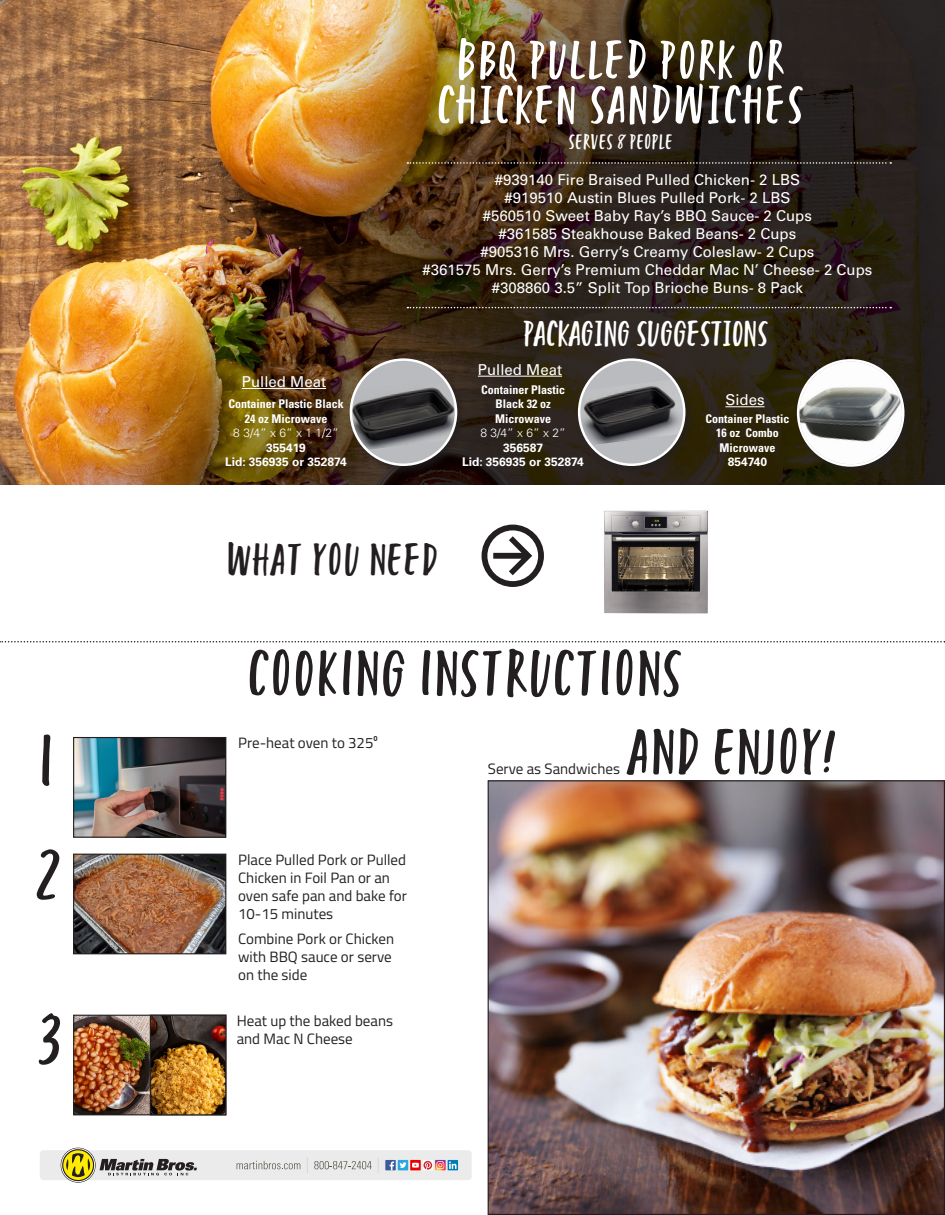
<style>
.page{position:relative;width:945px;height:1215px;background:#fff}
.page>*{position:absolute;margin:0;border:0;box-sizing:border-box;transform-origin:0 0}
.t1{font:72px "Turbinado Condensed Two Pro";color:#231f20}
.t2{font:64.5px "Turbinado Condensed Two Pro";color:#231f20}
.t3{font:54px/45px "Turbinado Condensed Two Pro";color:#fff;text-align:center}
.t4{font:45px "Turbinado Condensed Two Pro";color:#231f20}
.t5{font:36px "Turbinado Condensed Two Pro";letter-spacing:-.04em;color:#fff}
.t6{font:21px "Turbinado Condensed Two Pro";color:#fff}
.t7{font:15px "Univers";color:#fff}
.t8{font:15px/18px "Titillium";color:#231f20}
.name{font:700 condensed 12px/14.4px "Univers";color:#fff;text-align:center}
.number{font:700 12px "Univers";color:#fff}
.s1{font-weight:300;font-stretch:normal}
.s2{font-stretch:normal}
</style>
<div class="page">
<img style="left:0;top:0;width:945px;height:484px">
<div style="left:40px;top:1150px;width:432px;height:30px;background:#ecebeb;border-radius:4px"></div>
<svg style="left:314px;top:1161px;width:58px;height:8px"></svg>
<svg style="left:237px;top:1161px;width:63px;height:8px"></svg>
<svg style="left:61px;top:1148px;width:136px;height:34px"></svg>
<svg style="left:307px;top:1158px;width:1px;height:15px"></svg>
<svg style="left:378px;top:1158px;width:1px;height:15px"></svg>
<div style="left:398px;top:1160px;width:10px;height:10px;background:#29a8e0"></div>
<svg style="left:400px;top:1162px;width:6px;height:6px"></svg>
<div style="left:385px;top:1160px;width:11px;height:10px;background:#3c5b99"></div>
<svg style="left:390px;top:1162px;width:4px;height:8px"></svg>
<div style="left:448px;top:1160px;width:10px;height:10px;background:#007bb6"></div>
<div style="left:410px;top:1160px;width:11px;height:10px;background:#ed0000"></div>
<svg style="left:412px;top:1160px;width:45px;height:10px"></svg>
<svg style="left:0;top:641px;width:945px;height:2px"></svg>
<svg style="left:407px;top:307px;width:484px;height:1px"></svg>
<svg style="left:407px;top:162px;width:484px;height:2px"></svg>
<img style="left:604px;top:510px;width:104px;height:104px">
<img style="left:490px;top:782px;width:453px;height:431px">
<img style="left:75px;top:739px;width:149px;height:97px">
<div style="left:73px;top:737px;width:153px;height:101px;border:1px solid #231f20"></div>
<img style="left:75px;top:856px;width:149px;height:96px">
<div style="left:73px;top:854px;width:153px;height:100px;border:1px solid #231f20"></div>
<img style="left:75px;top:1017px;width:75px;height:96px">
<div style="left:73px;top:1015px;width:153px;height:100px;border:1px solid #231f20"></div>
<img style="left:152px;top:1017px;width:72px;height:96px">
<div style="left:150px;top:1015px;width:76px;height:100px;border:1px solid #231f20"></div>
<div style="left:575px;top:356px;width:121px;height:120px;background:#231f20;opacity:.75"></div>
<div style="left:579px;top:360px;width:105px;height:105px;background:#babbbe;border-radius:50%"></div>
<img style="left:580px;top:379px;width:103px;height:66px">
<div style="left:578px;top:358px;width:108px;height:108px;border:2px solid #fff;border-radius:50%"></div>
<div style="left:347px;top:356px;width:120px;height:120px;background:#231f20;opacity:.75"></div>
<div style="left:351px;top:360px;width:105px;height:105px;background:#babbbe;border-radius:50%"></div>
<img style="left:352px;top:379px;width:103px;height:71px">
<div style="left:350px;top:358px;width:107px;height:108px;border:2px solid #fff;border-radius:50%"></div>
<svg style="left:482px;top:525px;width:62px;height:62px"></svg>
<hr style="left:242px;top:388px;width:84px;height:1px;background:#fff">
<hr style="left:478px;top:376px;width:84px;height:1px;background:#fff">
<div style="left:794px;top:356px;width:121px;height:121px;background:#231f20;opacity:.75"></div>
<svg style="left:798px;top:360px;width:105px;height:105px"></svg>
<img style="left:799px;top:362px;width:103px;height:102px;border-radius:51px">
<div style="left:797px;top:359px;width:107px;height:108px;border:2px solid #fff;border-radius:50%"></div>
<hr style="left:725px;top:406px;width:40px;height:1px;background:#fff">
<p class="t3" style="left:436px;top:33px;width:370px">BBQ PULLED PORK OR<br>CHICKEN SANDWICHES</p>
<p class="t6" style="left:568px;top:126px;width:106px">SERVES 8 PEOPLE</p>
<p class="t7" style="left:495px;top:170px;width:307px">#939140 Fire Braised Pulled Chicken- 2 LBS</p>
<p class="t7" style="left:504px;top:188px;width:287px">#919510 Austin Blues Pulled Pork- 2 LBS</p>
<p class="t7" style="left:483px;top:206px;width:331px">#560510 Sweet Baby Ray’s BBQ Sauce- 2 Cups</p>
<p class="t7" style="left:499px;top:224px;width:299px">#361585 Steakhouse Baked Beans- 2 Cups</p>
<p class="t7" style="left:480px;top:242px;width:336px">#905316 Mrs. Gerry’s Creamy Coleslaw- 2 Cups</p>
<p class="t7" style="left:423px;top:260px;width:451px">#361575 Mrs. Gerry’s Premium Cheddar Mac N’ Cheese- 2 Cups</p>
<p class="t7" style="left:492px;top:278px;width:313px">#308860 3.5” Split Top Brioche Buns- 8 Pack</p>
<p class="t7" style="left:242px;top:373px;width:86px">Pulled Meat</p>
<p class="name" style="left:228px;top:397px;width:117px">Container Plastic Black<br>24 oz Microwave<br><span class="s1">8 3/4” x 6” x 1 1/2”</span></p>
<p class="number" style="left:266px;top:440px;width:41px">355419</p>
<p class="number" style="left:225px;top:455px;width:123px">Lid: 356935 or 352874</p>
<p class="t5" style="left:523px;top:307px;width:248px">PACKAGING SUGGESTIONS</p>
<p class="t7" style="left:478px;top:360px;width:86px">Pulled Meat</p>
<p class="name" style="left:480px;top:382px;width:87px">Container Plastic<br>Black 32 oz<br>Microwave<br><span class="s1">8 3/4” x 6” x 2”</span></p>
<p class="number" style="left:503px;top:440px;width:42px">356587</p>
<p class="number" style="left:462px;top:455px;width:123px">Lid: 356935 or 352874</p>
<p class="t7" style="left:725px;top:391px;width:41px">Sides</p>
<p class="name" style="left:706px;top:412px;width:86px">Container Plastic<br>16 oz Combo<br>Microwave<br><span class="s2">854740</span></p>
<p class="t4" style="left:226px;top:526px;width:213px">WHAT YOU NEED</p>
<p class="t2" style="left:247px;top:626px;width:438px">COOKING INSTRUCTIONS</p>
<p class="t1" style="left:38px;top:708px;width:17px">1</p>
<p class="t8" style="left:238px;top:733px;width:141px">Pre-heat oven to 325⁰</p>
<p class="t1" style="left:36px;top:823px;width:26px">2</p>
<p class="t1" style="left:38px;top:987px;width:25px">3</p>
<p class="t8" style="left:238px;top:850px;width:170px">Place Pulled Pork or Pulled<br>Chicken in Foil Pan or an oven safe pan and bake for<br>10-15 minutes</p>
<p class="t8" style="left:238px;top:929px;width:158px">Combine Pork or Chicken with BBQ sauce or serve on the side</p>
<p class="t8" style="left:237px;top:1011px;width:158px">Heat up the baked beans and Mac N Cheese</p>
<p class="t2" style="left:627px;top:704px;width:213px">AND ENJOY!</p>
<p class="t8" style="left:488px;top:759px;width:134px">Serve as Sandwiches</p>
</div>
